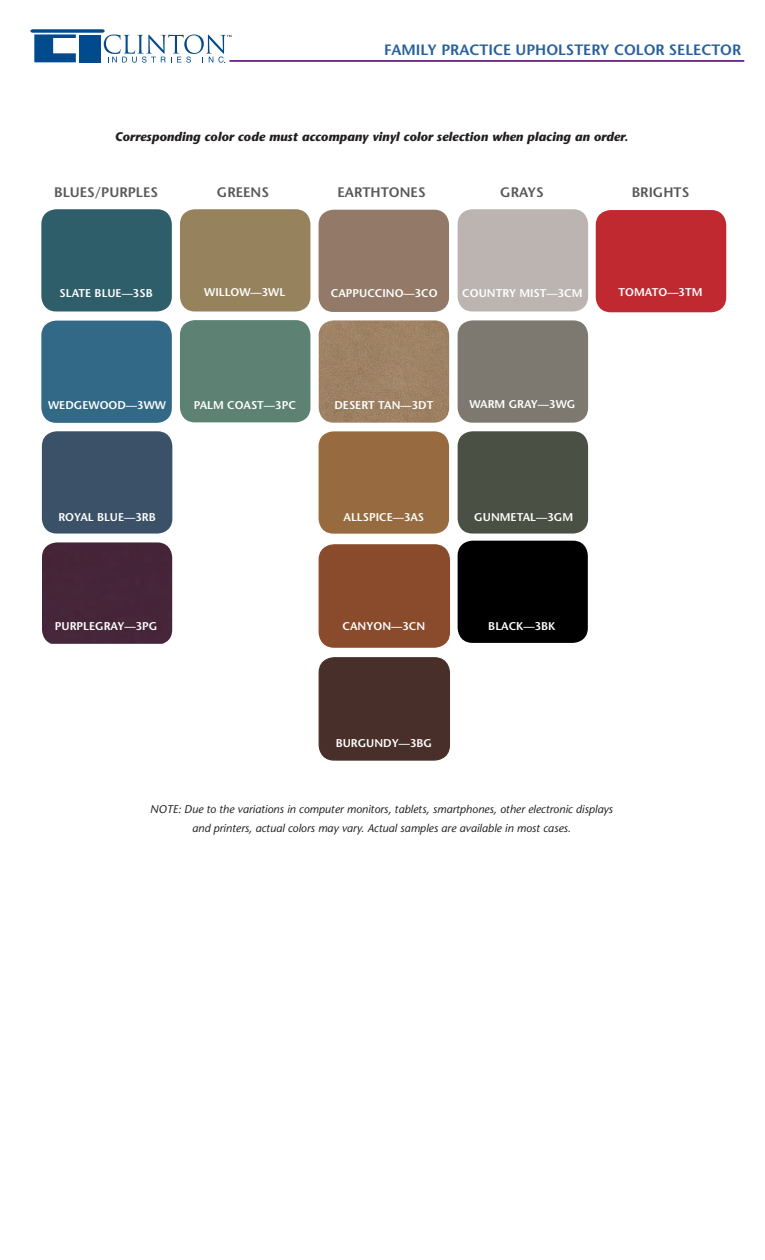
<style>
.page{position:relative;width:765px;height:1260px;background:#fff}
.page>*{position:absolute;margin:0;border:0;box-sizing:border-box;transform-origin:0 0}
.t1{font:600 15px "Stone Sans Std";color:#27609d}
.t2{font:600 13.75px "Stone Sans Std";color:#57585a}
.t3{font:italic 700 12.5px "Stone Sans Std";color:#231f20}
.t4{font:600 11.25px "Stone Sans Std";color:#fff}
.t5{font:italic 500 11.25px/18.8px "Stone Sans Std";color:#231f20;text-align:center}
</style>
<div class="page">
<svg style="left:30px;top:29px;width:201px;height:34px"></svg>
<hr style="left:230px;top:60px;width:514px;height:2px;background:#6e2a8e">
<div style="left:180px;top:209px;width:130px;height:103px;background:#96835e;border-radius:15px"></div>
<img style="left:319px;top:320px;width:130px;height:103px">
<div style="left:42px;top:542px;width:130px;height:102px;background:#462539"></div>
<div style="left:180px;top:320px;width:130px;height:102px;background:#5d8172;border-radius:15px"></div>
<div style="left:319px;top:210px;width:130px;height:102px;background:#927968;border-radius:15px"></div>
<div style="left:319px;top:431px;width:130px;height:103px;background:#976b3f;border-radius:15px"></div>
<div style="left:319px;top:545px;width:130px;height:102px;background:#894b2b;border-radius:15px"></div>
<div style="left:319px;top:544px;width:131px;height:104px;border:1px solid #894b2b;border-radius:15px"></div>
<div style="left:319px;top:658px;width:130px;height:102px;background:#492f29;border-radius:15px"></div>
<div style="left:319px;top:657px;width:131px;height:104px;border:1px solid #492f29;border-radius:15px"></div>
<div style="left:458px;top:541px;width:130px;height:102px;background:#000;border-radius:15px"></div>
<div style="left:596px;top:210px;width:130px;height:102px;background:#c02930;border-radius:15px"></div>
<div style="left:458px;top:209px;width:130px;height:103px;background:#bbb4b1;border-radius:15px"></div>
<div style="left:458px;top:320px;width:130px;height:103px;background:#7d7970;border-radius:15px"></div>
<div style="left:458px;top:431px;width:130px;height:103px;background:#4b5044;border-radius:15px"></div>
<div style="left:42px;top:431px;width:130px;height:103px;background:#3a5167;border-radius:15px"></div>
<div style="left:41px;top:321px;width:131px;height:102px;background:#326986;border-radius:15px"></div>
<div style="left:41px;top:209px;width:131px;height:103px;background:#2e5e6a;border-radius:15px"></div>
<p class="t1" style="left:384px;top:41px;width:359px">FAMILY PRACTICE UPHOLSTERY COLOR SELECTOR</p>
<p class="t3" style="left:115px;top:129px;width:515px">Corresponding color code must accompany vinyl color selection when placing an order.</p>
<p class="t2" style="left:54px;top:184px;width:106px">BLUES/PURPLES</p>
<p class="t2" style="left:217px;top:184px;width:54px">GREENS</p>
<p class="t2" style="left:337px;top:184px;width:90px">EARTHTONES</p>
<p class="t2" style="left:500px;top:184px;width:45px">GRAYS</p>
<p class="t2" style="left:632px;top:184px;width:59px">BRIGHTS</p>
<p class="t4" style="left:204px;top:286px;width:83px">WILLOW—3WL</p>
<p class="t4" style="left:60px;top:286px;width:95px">SLATE BLUE—3SB</p>
<p class="t4" style="left:331px;top:286px;width:108px">CAPPUCCINO—3CO</p>
<p class="t4" style="left:462px;top:286px;width:122px">COUNTRY MIST—3CM</p>
<p class="t4" style="left:619px;top:286px;width:85px">TOMATO—3TM</p>
<p class="t4" style="left:48px;top:398px;width:119px">WEDGEWOOD—3WW</p>
<p class="t4" style="left:194px;top:398px;width:104px">PALM COAST—3PC</p>
<p class="t4" style="left:334px;top:398px;width:100px">DESERT TAN—3DT</p>
<p class="t4" style="left:469px;top:398px;width:108px">WARM GRAY—3WG</p>
<p class="t4" style="left:58px;top:511px;width:99px">ROYAL BLUE—3RB</p>
<p class="t4" style="left:344px;top:511px;width:82px">ALLSPICE—3AS</p>
<p class="t4" style="left:474px;top:511px;width:100px">GUNMETAL—3GM</p>
<p class="t4" style="left:55px;top:619px;width:104px">PURPLEGRAY—3PG</p>
<p class="t4" style="left:488px;top:619px;width:69px">BLACK—3BK</p>
<p class="t4" style="left:343px;top:619px;width:84px">CANYON—3CN</p>
<p class="t4" style="left:336px;top:737px;width:98px">BURGUNDY—3BG</p>
<p class="t5" style="left:150px;top:800px;width:464px">NOTE: Due to the variations in computer monitors, tablets, smartphones, other electronic displays and printers, actual colors may vary. Actual samples are available in most cases.</p>
</div>
